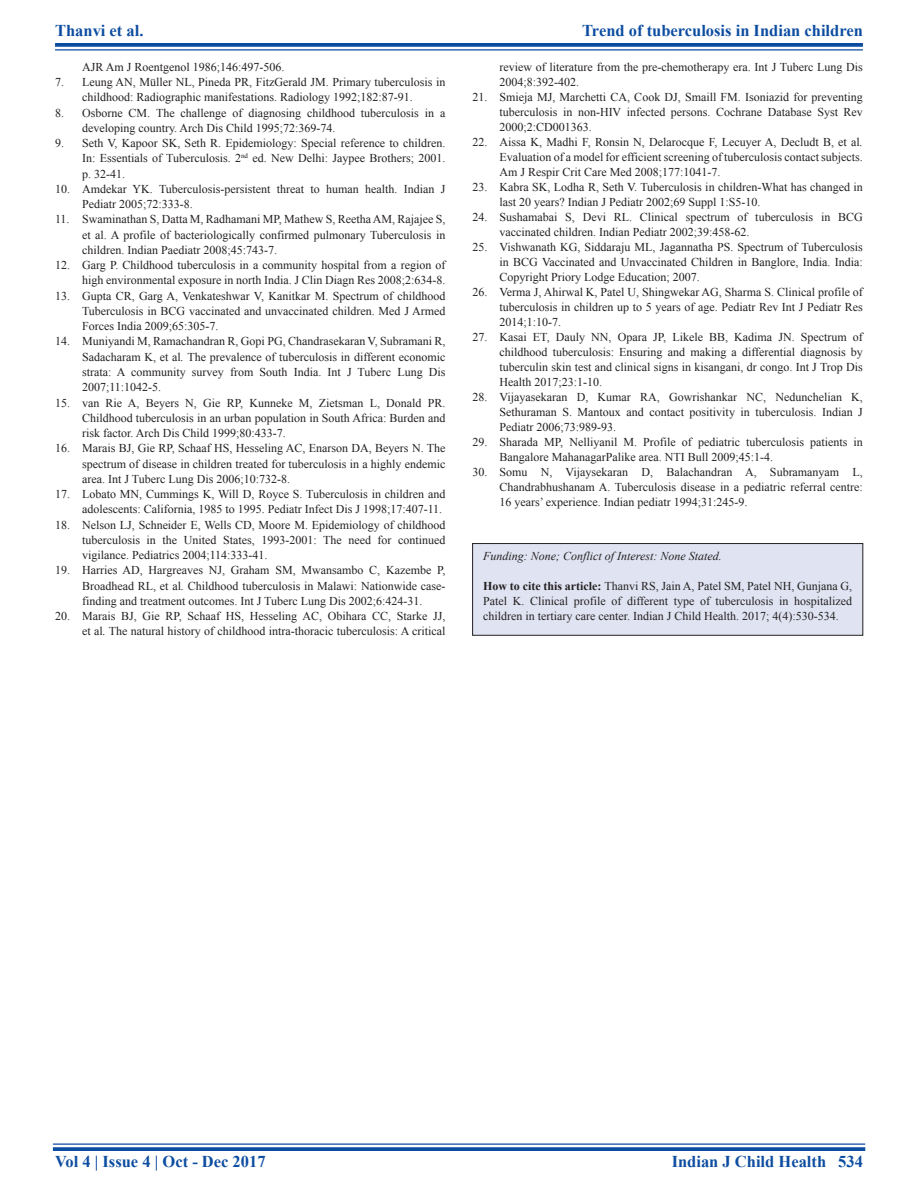
<style>
.page{position:relative;width:918px;height:1188px;background:#fff}
.page>*{position:absolute;margin:0;border:0;box-sizing:border-box;transform-origin:0 0}
.t1{font:700 16.5px "Times New Roman";color:#0d4da1}
.REF{font:12px/15.3px "Times New Roman";color:#231f20;text-align:justify}
.SRC{font:12px/15px "Times New Roman";color:#231f20;text-align:justify}
.SRC-2{font:italic 12px "Times New Roman";color:#231f20}
.s1{font-style:italic}
.s2{font-weight:700}
</style>
<div class="page">
<hr style="left:53px;top:1143px;width:812px;height:2px;background:#0d4da1">
<svg style="left:53px;top:1147px;width:812px;height:4px;background:#1b57a6"></svg>
<svg style="left:55px;top:43px;width:808px;height:4px;background:#1b57a6"></svg>
<hr style="left:55px;top:49px;width:808px;height:2px;background:#0d4da1">
<div style="left:473px;top:544px;width:390px;height:91px;background:#e0e4f2"></div>
<div style="left:473px;top:543px;width:390px;height:92px;border:1px solid #231f20"></div>
<h1 class="t1" style="left:55px;top:18px;width:90px">Thanvi et al.</h1>
<h1 class="t1" style="left:582px;top:18px;width:282px">Trend of tuberculosis in Indian children</h1>
<p class="REF" style="left:82px;top:59px;width:204px">AJR Am J Roentgenol 1986;146:497-506.</p>
<p class="REF" style="left:55px;top:74px;width:392px;text-align:center">7. Leung AN, Müller NL, Pineda PR, FitzGerald JM. Primary tuberculosis in childhood: Radiographic manifestations. Radiology 1992;182:87-91.</p>
<p class="REF" style="left:82px;top:105px;width:365px;text-indent:-27px">8. Osborne CM. The challenge of diagnosing childhood tuberculosis in a developing country. Arch Dis Child 1995;72:369-74.</p>
<p class="REF" style="left:82px;top:135px;width:365px;text-indent:-27px">9. Seth V, Kapoor SK, Seth R. Epidemiology: Special reference to children.<br>In: Essentials of Tuberculosis. 2<sup>nd</sup> ed. New Delhi: Jaypee Brothers; 2001. p. 32-41.</p>
<p class="REF" style="left:82px;top:181px;width:365px;text-indent:-27px">10. Amdekar YK. Tuberculosis-persistent threat to human health. Indian J<br>Pediatr 2005;72:333-8.</p>
<p class="REF" style="left:82px;top:211px;width:365px;text-indent:-27px">11. Swaminathan S, Datta M, Radhamani MP, Mathew S, Reetha AM, Rajajee S, et al. A profile of bacteriologically confirmed pulmonary Tuberculosis in children. Indian Paediatr 2008;45:743-7.</p>
<p class="REF" style="left:55px;top:257px;width:392px;text-align:right">12. Garg P. Childhood tuberculosis in a community hospital from a region of high environmental exposure in north India. J Clin Diagn Res 2008;2:634-8.</p>
<p class="REF" style="left:82px;top:288px;width:365px;text-indent:-27px">13. Gupta CR, Garg A, Venkateshwar V, Kanitkar M. Spectrum of childhood Tuberculosis in BCG vaccinated and unvaccinated children. Med J Armed Forces India 2009;65:305-7.</p>
<p class="REF" style="left:82px;top:333px;width:365px;text-indent:-27px">14. Muniyandi M, Ramachandran R, Gopi PG, Chandrasekaran V, Subramani R, Sadacharam K, et al<span class="s1">.</span> The prevalence of tuberculosis in different economic strata: A community survey from South India. Int J Tuberc Lung Dis 2007;11:1042-5.</p>
<p class="REF" style="left:82px;top:394px;width:365px;text-indent:-27px">15. van Rie A, Beyers N, Gie RP, Kunneke M, Zietsman L, Donald PR.<br>Childhood tuberculosis in an urban population in South Africa: Burden and risk factor. Arch Dis Child 1999;80:433-7.</p>
<p class="REF" style="left:82px;top:440px;width:365px;text-indent:-27px">16. Marais BJ, Gie RP, Schaaf HS, Hesseling AC, Enarson DA, Beyers N. The spectrum of disease in children treated for tuberculosis in a highly endemic area. Int J Tuberc Lung Dis 2006;10:732-8.</p>
<p class="REF" style="left:55px;top:486px;width:392px;text-align:right">17. Lobato MN, Cummings K, Will D, Royce S. Tuberculosis in children and adolescents: California, 1985 to 1995. Pediatr Infect Dis J 1998;17:407-11.</p>
<p class="REF" style="left:82px;top:517px;width:365px;text-indent:-27px">18. Nelson LJ, Schneider E, Wells CD, Moore M. Epidemiology of childhood tuberculosis in the United States, 1993-2001: The need for continued vigilance. Pediatrics 2004;114:333-41.</p>
<p class="REF" style="left:82px;top:562px;width:365px;text-indent:-27px">19. Harries AD, Hargreaves NJ, Graham SM, Mwansambo C, Kazembe P, Broadhead RL, et al<span class="s1">.</span> Childhood tuberculosis in Malawi: Nationwide case&shy;finding and treatment outcomes. Int J Tuberc Lung Dis 2002;6:424-31.</p>
<p class="REF" style="left:55px;top:608px;width:392px;text-align:right">20. Marais BJ, Gie RP, Schaaf HS, Hesseling AC, Obihara CC, Starke JJ, et al<span class="s1">.</span> The natural history of childhood intra-thoracic tuberculosis: A critical</p>
<p class="REF" style="left:500px;top:59px;width:365px">review of literature from the pre-chemotherapy era. Int J Tuberc Lung Dis<br>2004;8:392-402.</p>
<p class="REF" style="left:500px;top:89px;width:365px;text-indent:-27px">21. Smieja MJ, Marchetti CA, Cook DJ, Smaill FM. Isoniazid for preventing tuberculosis in non-HIV infected persons. Cochrane Database Syst Rev 2000;2:CD001363.</p>
<p class="REF" style="left:500px;top:134px;width:365px;text-indent:-27px">22. Aissa K, Madhi F, Ronsin N, Delarocque F, Lecuyer A, Decludt B, et al<span class="s1">.<br></span>Evaluation of a model for efficient screening of tuberculosis contact subjects.<br>Am J Respir Crit Care Med 2008;177:1041-7.</p>
<p class="REF" style="left:500px;top:179px;width:365px;text-indent:-27px">23. Kabra SK, Lodha R, Seth V. Tuberculosis in children-What has changed in last 20 years? Indian J Pediatr 2002;69 Suppl 1:S5-10.</p>
<p class="REF" style="left:500px;top:209px;width:365px;text-indent:-27px">24. Sushamabai S, Devi RL. Clinical spectrum of tuberculosis in BCG vaccinated children. Indian Pediatr 2002;39:458-62.</p>
<p class="REF" style="left:500px;top:239px;width:365px;text-indent:-27px">25. Vishwanath KG, Siddaraju ML, Jagannatha PS. Spectrum of Tuberculosis in BCG Vaccinated and Unvaccinated Children in Banglore, India. India:<br>Copyright Priory Lodge Education; 2007.</p>
<p class="REF" style="left:500px;top:284px;width:365px;text-indent:-27px">26. Verma J, Ahirwal K, Patel U, Shingwekar AG, Sharma S. Clinical profile of tuberculosis in children up to 5 years of age. Pediatr Rev Int J Pediatr Res 2014;1:10-7.</p>
<p class="REF" style="left:500px;top:329px;width:365px;text-indent:-27px">27. Kasai ET, Dauly NN, Opara JP, Likele BB, Kadima JN. Spectrum of childhood tuberculosis: Ensuring and making a differential diagnosis by tuberculin skin test and clinical signs in kisangani, dr congo. Int J Trop Dis Health 2017;23:1-10.</p>
<p class="REF" style="left:500px;top:389px;width:365px;text-indent:-27px">28. Vijayasekaran D, Kumar RA, Gowrishankar NC, Nedunchelian K, Sethuraman S. Mantoux and contact positivity in tuberculosis. Indian J Pediatr 2006;73:989-93.</p>
<p class="REF" style="left:500px;top:434px;width:365px;text-indent:-27px">29. Sharada MP, Nelliyanil M. Profile of pediatric tuberculosis patients in<br>Bangalore MahanagarPalike area. NTI Bull 2009;45:1-4.</p>
<p class="REF" style="left:500px;top:464px;width:365px;text-indent:-27px">30. Somu N, Vijaysekaran D, Balachandran A, Subramanyam L, Chandrabhushanam A. Tuberculosis disease in a pediatric referral centre:<br>16 years’ experience. Indian pediatr 1994;31:245-9.</p>
<p class="SRC-2" style="left:483px;top:548px;width:240px">Funding: None; Conflict of Interest: None Stated.</p>
<p class="SRC" style="left:483px;top:578px;width:371px"><span class="s2">How to cite this article:</span> Thanvi RS, Jain A, Patel SM, Patel NH, Gunjana G, Patel K. Clinical profile of different type of tuberculosis in hospitalized children in tertiary care center. Indian J Child Health. 2017; 4(4):530-534.</p>
<h1 class="t1" style="left:55px;top:1150px;width:212px">Vol 4 | Issue 4 | Oct - Dec 2017</h1>
<h1 class="t1" style="left:672px;top:1150px;width:193px">Indian J Child Health 534</h1>
</div>
